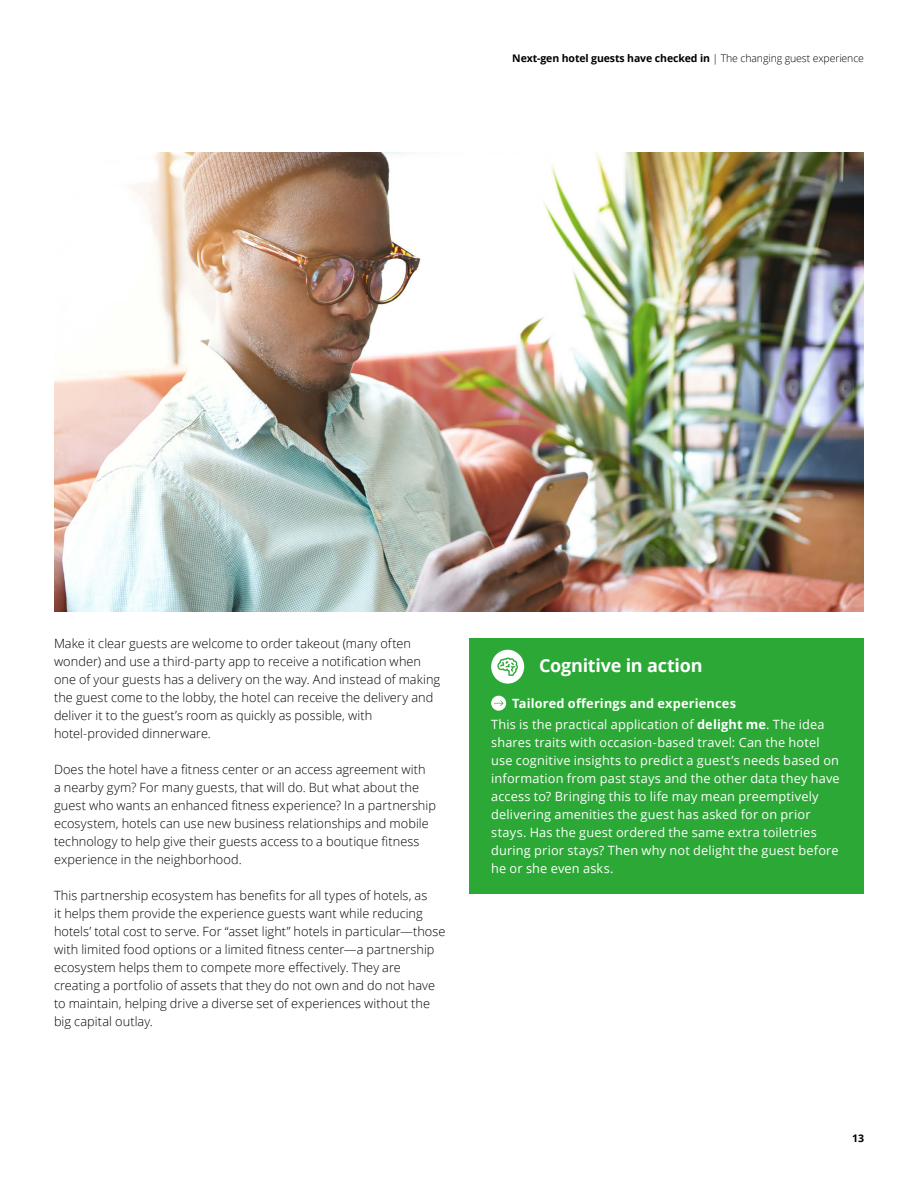
<style>
.page{position:relative;width:918px;height:1188px;background:#fff}
.page>*{position:absolute;margin:0;border:0;box-sizing:border-box;transform-origin:0 0}
.t1{font:700 18px "Open Sans";letter-spacing:-.015em;color:#fff}
.t2{font:300 12.75px/18px "Open Sans";letter-spacing:.005em;color:#000}
.t3{font:12.75px/18px "Open Sans";letter-spacing:.015em;color:#fff}
.t4{font:700 12.75px/21px "Open Sans";letter-spacing:.015em;color:#fff}
.t5{font:700 10.5px "Open Sans";letter-spacing:-.01em;color:#000}
.s1{font-weight:300}
.s2{font-weight:400}
</style>
<div class="page">
<img style="left:55px;top:152px;width:809px;height:460px">
<div style="left:470px;top:639px;width:394px;height:255px;background:#2ba835"></div>
<svg style="left:491px;top:696px;width:15px;height:15px"></svg>
<svg style="left:491px;top:650px;width:33px;height:34px"></svg>
<p class="t5" style="left:512px;top:51px;width:353px">Next-gen hotel guests have checked in <span class="s1">| The changing guest experience</span></p>
<p class="t2" style="left:54px;top:634px;width:388px">Make it clear guests are welcome to order takeout (many often wonder) and use a third-party app to receive a notification when one of your guests has a delivery on the way. And instead of making the guest come to the lobby, the hotel can receive the delivery and deliver it to the guest’s room as quickly as possible, with hotel-provided dinnerware.</p>
<p class="t2" style="left:54px;top:760px;width:383px">Does the hotel have a fitness center or an access agreement with<br>a nearby gym? For many guests, that will do. But what about the guest who wants an enhanced fitness experience? In a partnership ecosystem, hotels can use new business relationships and mobile technology to help give their guests access to a boutique fitness experience in the neighborhood.</p>
<p class="t2" style="left:54px;top:886px;width:393px">This partnership ecosystem has benefits for all types of hotels, as<br>it helps them provide the experience guests want while reducing hotels’ total cost to serve. For “asset light” hotels in particular—those with limited food options or a limited fitness center—a partnership ecosystem helps them to compete more effectively. They are creating a portfolio of assets that they do not own and do not have to maintain, helping drive a diverse set of experiences without the big capital outlay.</p>
<h1 class="t1" style="left:539px;top:653px;width:165px">Cognitive in action</h1>
<p class="t4" style="left:491px;top:693px;width:335px;text-indent:21px">Tailored offerings and experiences<br><span class="s2">This is the practical application of</span> delight me<span class="s2">. The idea</span></p>
<p class="t3" style="left:491px;top:733px;width:350px">shares traits with occasion-based travel: Can the hotel use cognitive insights to predict a guest’s needs based on information from past stays and the other data they have access to? Bringing this to life may mean preemptively delivering amenities the guest has asked for on prior stays. Has the guest ordered the same extra toiletries during prior stays? Then why not delight the guest before he or she even asks.</p>
<p class="t5" style="left:852px;top:1131px;width:13px">13</p>
</div>
